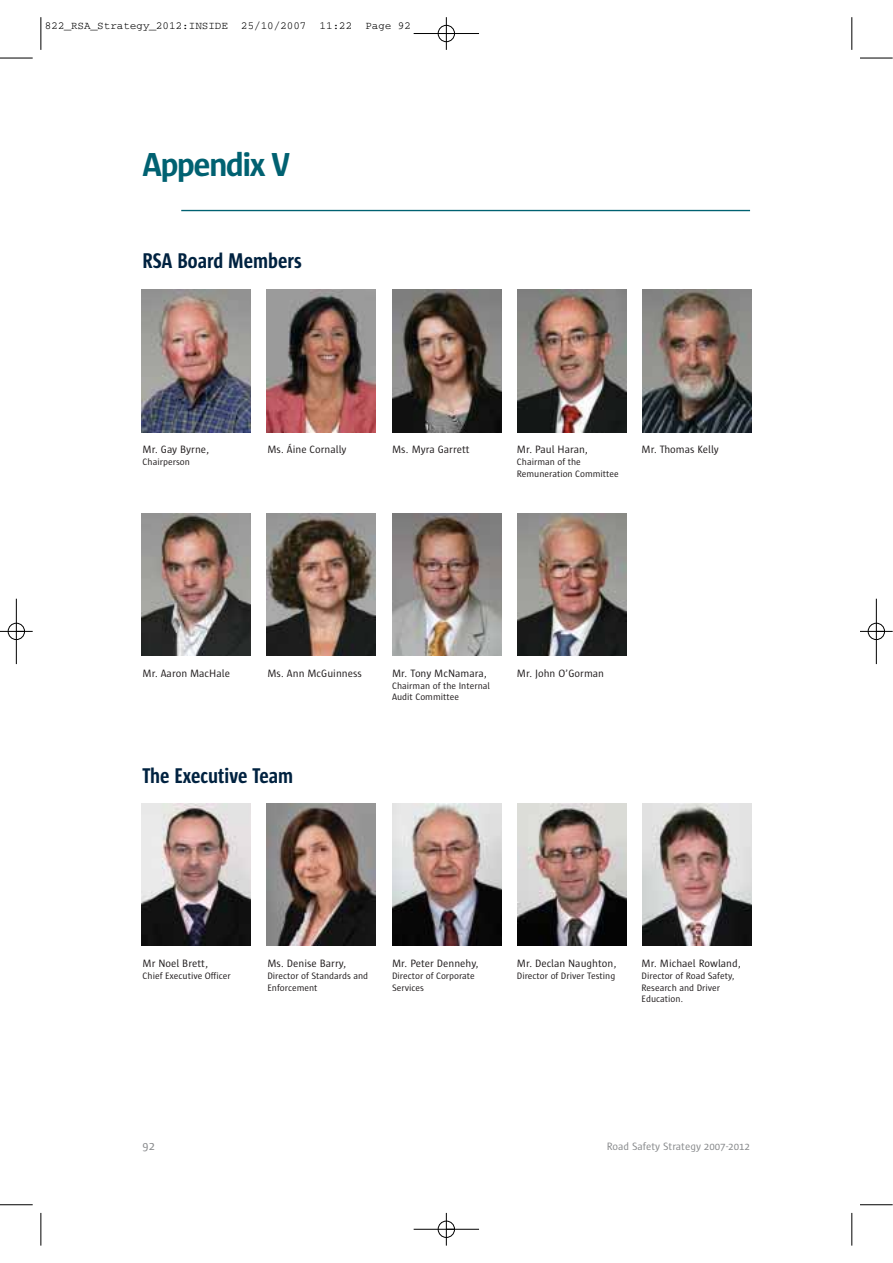
<style>
.page{position:relative;width:893px;height:1263px;background:#fff}
.page>*{position:absolute;margin:0;border:0;box-sizing:border-box;transform-origin:0 0}
.t1{font:700 34.05px "Sun";letter-spacing:-.05em;color:#006171}
.t2{font:700 21.75px "Sun Cd";color:#002240}
.t3{font:12.3px "Sun";color:#888a8c}
.t4{font:10.95px "Sun";color:#231f20}
.t5{font:10.95px "Courier";color:#000}
.t6{font:10.95px "Sun";color:#888a8c}
.t7{font:9.6px/11.6px "Sun";color:#231f20}
</style>
<div class="page">
<hr style="left:181px;top:210px;width:569px;height:1px;background:#006171">
<img style="left:141px;top:290px;width:109px;height:142px">
<img style="left:266px;top:290px;width:110px;height:142px">
<img style="left:392px;top:290px;width:109px;height:142px">
<img style="left:517px;top:290px;width:110px;height:142px">
<img style="left:642px;top:290px;width:109px;height:142px">
<img style="left:141px;top:513px;width:109px;height:143px">
<img style="left:266px;top:513px;width:110px;height:143px">
<img style="left:392px;top:513px;width:109px;height:143px">
<img style="left:517px;top:513px;width:110px;height:143px">
<img style="left:141px;top:803px;width:109px;height:143px">
<img style="left:266px;top:803px;width:110px;height:143px">
<img style="left:392px;top:803px;width:109px;height:143px">
<img style="left:517px;top:803px;width:110px;height:143px">
<img style="left:642px;top:803px;width:109px;height:143px">
<hr style="left:41px;top:17px;width:1px;height:33px;background:#000">
<hr style="left:0;top:58px;width:33px;height:1px;background:#000">
<hr style="left:851px;top:17px;width:1px;height:33px;background:#000">
<hr style="left:860px;top:58px;width:33px;height:1px;background:#000">
<hr style="left:41px;top:1213px;width:1px;height:33px;background:#000">
<hr style="left:0;top:1204px;width:33px;height:1px;background:#000">
<hr style="left:851px;top:1213px;width:1px;height:33px;background:#000">
<hr style="left:860px;top:1204px;width:33px;height:1px;background:#000">
<hr style="left:414px;top:33px;width:65px;height:1px;background:#000">
<hr style="left:414px;top:1229px;width:65px;height:1px;background:#000">
<hr style="left:16px;top:599px;width:1px;height:65px;background:#000">
<hr style="left:876px;top:599px;width:1px;height:65px;background:#000">
<hr style="left:446px;top:17px;width:1px;height:33px;background:#000">
<hr style="left:446px;top:1213px;width:1px;height:33px;background:#000">
<hr style="left:0;top:631px;width:33px;height:1px;background:#000">
<hr style="left:860px;top:631px;width:33px;height:1px;background:#000">
<div style="left:438px;top:25px;width:17px;height:17px;border:1px solid #000;border-radius:50%"></div>
<div style="left:438px;top:1221px;width:17px;height:17px;border:1px solid #000;border-radius:50%"></div>
<div style="left:8px;top:623px;width:17px;height:17px;border:1px solid #000;border-radius:50%"></div>
<div style="left:868px;top:623px;width:17px;height:17px;border:1px solid #000;border-radius:50%"></div>
<p class="t5" style="left:45px;top:23px;width:368px">822_RSA_Strategy_2012:INSIDE 25/10/2007 11:22 Page 92</p>
<h1 class="t1" style="left:143px;top:151px;width:149px">Appendix V</h1>
<h2 class="t2" style="left:143px;top:252px;width:161px">RSA Board Members</h2>
<p class="t4" style="left:143px;top:445px;width:68px">Mr. Gay Byrne,</p>
<p class="t7" style="left:143px;top:457px;width:49px">Chairperson</p>
<p class="t4" style="left:267px;top:445px;width:81px">Ms. Áine Cornally</p>
<p class="t4" style="left:392px;top:445px;width:79px">Ms. Myra Garrett</p>
<p class="t4" style="left:517px;top:445px;width:73px">Mr. Paul Haran,</p>
<p class="t7" style="left:517px;top:457px;width:104px">Chairman of the<br>Remuneration Committee</p>
<p class="t4" style="left:642px;top:445px;width:79px">Mr. Thomas Kelly</p>
<p class="t4" style="left:143px;top:669px;width:89px">Mr. Aaron MacHale</p>
<p class="t4" style="left:267px;top:669px;width:96px">Ms. Ann McGuinness</p>
<p class="t4" style="left:392px;top:669px;width:97px">Mr. Tony McNamara,</p>
<p class="t7" style="left:392px;top:681px;width:99px">Chairman of the Internal<br>Audit Committee</p>
<h2 class="t2" style="left:143px;top:767px;width:152px">The Executive Team</h2>
<p class="t4" style="left:517px;top:669px;width:89px">Mr. John O’Gorman</p>
<p class="t4" style="left:143px;top:959px;width:67px">Mr Noel Brett,</p>
<p class="t7" style="left:143px;top:971px;width:90px">Chief Executive Officer</p>
<p class="t4" style="left:267px;top:959px;width:81px">Ms. Denise Barry,</p>
<p class="t7" style="left:267px;top:971px;width:102px">Director of Standards and<br>Enforcement</p>
<p class="t4" style="left:392px;top:959px;width:88px">Mr. Peter Dennehy,</p>
<p class="t7" style="left:392px;top:971px;width:84px">Director of Corporate<br>Services</p>
<p class="t4" style="left:517px;top:959px;width:101px">Mr. Declan Naughton,</p>
<p class="t7" style="left:517px;top:971px;width:100px">Director of Driver Testing</p>
<p class="t4" style="left:642px;top:959px;width:101px">Mr. Michael Rowland,</p>
<p class="t7" style="left:642px;top:971px;width:95px">Director of Road Safety,<br>Research and Driver<br>Education.</p>
<p class="t3" style="left:143px;top:1141px;width:14px">92</p>
<p class="t6" style="left:607px;top:1142px;width:145px">Road Safety Strategy 2007-2012</p>
</div>
